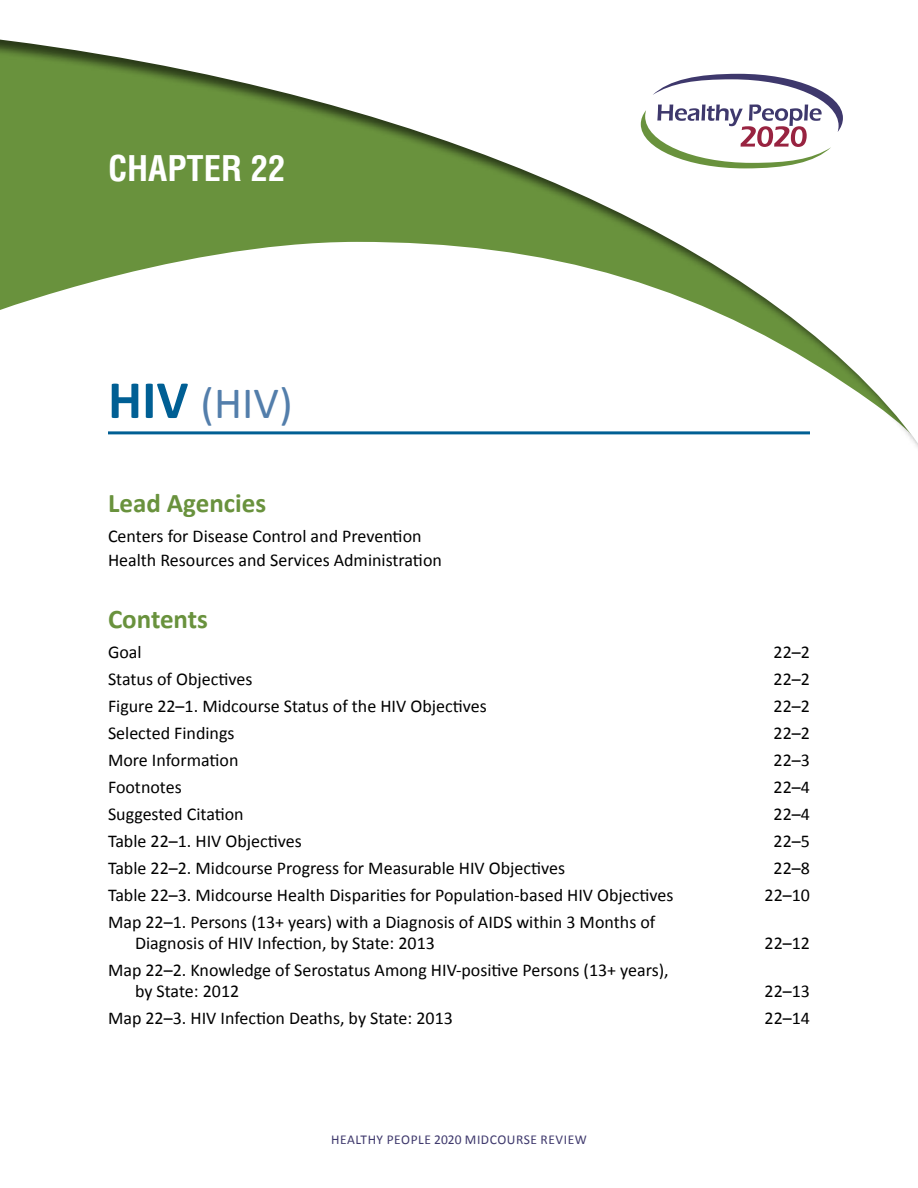
<style>
.page{position:relative;width:918px;height:1188px;background:#fff}
.page>*{position:absolute;margin:0;border:0;box-sizing:border-box;transform-origin:0 0}
.t1{font:45px "Calibri";color:#537eab}
.t2{font:700 condensed 34.5px "Helvetica LT Std";color:#fff}
.t3{font:700 27px "Calibri";color:#69923d}
.t4{font:18px/21px "Calibri";color:#000}
.t5{font:13.5px "Calibri";letter-spacing:.04em;color:#3e386c}
.s1{font-weight:700;font-size:54px;color:#005f94}
</style>
<div class="page">
<svg style="left:0;top:39px;width:918px;height:409px"></svg>
<svg style="left:641px;top:74px;width:202px;height:94px"></svg>
<hr style="left:108px;top:431px;width:702px;height:3px;background:#005f94">
<h1 class="t2" style="left:108px;top:147px;width:179px">CHAPTER 22</h1>
<h1 class="t1" style="left:108px;top:375px;width:186px"><span class="s1">HIV</span> (HIV)</h1>
<h2 class="t3" style="left:108px;top:486px;width:160px">Lead Agencies</h2>
<p class="t4" style="left:108px;top:526px;width:315px">Centers for Disease Control and Prevention</p>
<p class="t4" style="left:108px;top:550px;width:335px">Health Resources and Services Administration</p>
<h2 class="t3" style="left:108px;top:602px;width:102px">Contents</h2>
<p class="t4" style="left:108px;top:641px;width:35px">Goal</p>
<p class="t4" style="left:774px;top:641px;width:38px">22–2</p>
<p class="t4" style="left:108px;top:668px;width:146px">Status of Objectives</p>
<p class="t4" style="left:774px;top:668px;width:38px">22–2</p>
<p class="t4" style="left:108px;top:695px;width:380px">Figure 22–1. Midcourse Status of the HIV Objectives</p>
<p class="t4" style="left:774px;top:695px;width:38px">22–2</p>
<p class="t4" style="left:108px;top:722px;width:128px">Selected Findings</p>
<p class="t4" style="left:774px;top:722px;width:38px">22–2</p>
<p class="t4" style="left:108px;top:749px;width:132px">More Information</p>
<p class="t4" style="left:774px;top:749px;width:38px">22–3</p>
<p class="t4" style="left:108px;top:776px;width:75px">Footnotes</p>
<p class="t4" style="left:774px;top:776px;width:38px">22–4</p>
<p class="t4" style="left:108px;top:803px;width:137px">Suggested Citation</p>
<p class="t4" style="left:774px;top:803px;width:38px">22–4</p>
<p class="t4" style="left:108px;top:830px;width:195px">Table 22–1. HIV Objectives</p>
<p class="t4" style="left:774px;top:830px;width:38px">22–5</p>
<p class="t4" style="left:108px;top:857px;width:459px">Table 22–2. Midcourse Progress for Measurable HIV Objectives</p>
<p class="t4" style="left:774px;top:857px;width:38px">22–8</p>
<p class="t4" style="left:108px;top:884px;width:567px">Table 22–3. Midcourse Health Disparities for Population-based HIV Objectives</p>
<p class="t4" style="left:765px;top:884px;width:47px">22–10</p>
<p class="t4" style="left:135px;top:911px;width:522px;text-indent:-27px">Map 22–1. Persons (13+ years) with a Diagnosis of AIDS within 3 Months of<br>Diagnosis of HIV Infection, by State: 2013</p>
<p class="t4" style="left:765px;top:932px;width:47px">22–12</p>
<p class="t4" style="left:135px;top:959px;width:535px;text-indent:-27px">Map 22–2. Knowledge of Serostatus Among HIV-positive Persons (13+ years), by State: 2012</p>
<p class="t4" style="left:765px;top:980px;width:47px">22–13</p>
<p class="t4" style="left:108px;top:1007px;width:346px">Map 22–3. HIV Infection Deaths, by State: 2013</p>
<p class="t4" style="left:765px;top:1007px;width:47px">22–14</p>
<p class="t5" style="left:331px;top:1131px;width:257px">HEALTHY PEOPLE 2020 MIDCOURSE REVIEW</p>
</div>
